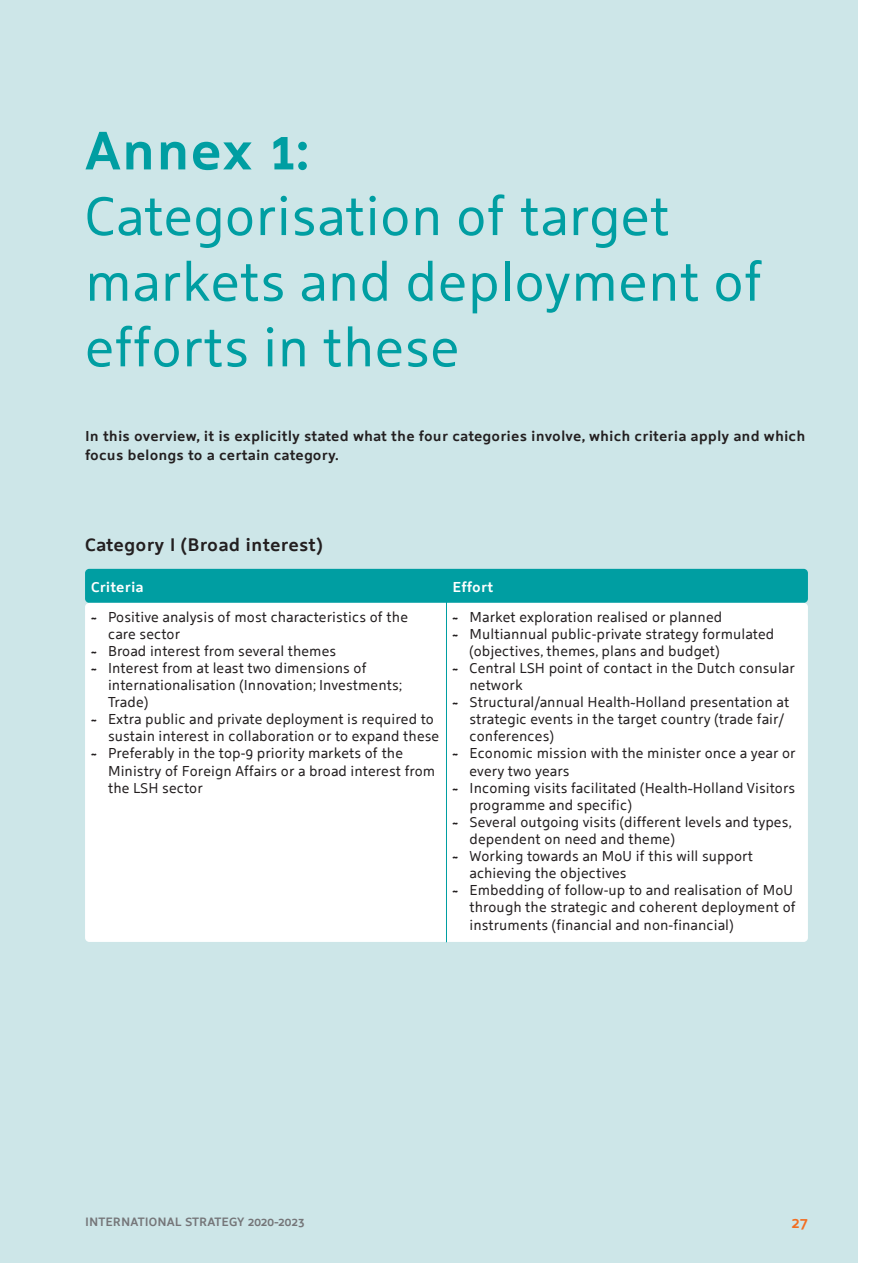
<style>
.page{position:relative;width:893px;height:1263px;background:#cde6e8}
.page>*{position:absolute;margin:0;border:0;box-sizing:border-box;transform-origin:0 0}
.titel{font:54px/65.7px "Holland Sans";color:#009ea2}
.titel-2{font:700 54px "Holland Sans";color:#009ea2}
.brood{font:700 18px "Holland Sans";color:#231f20}
.t1{font:700 15px "Holland Sans";color:#f36e21}
.brood-2{font:14.25px/17.1px "Holland Sans";color:#231f20}
.intro{font:700 14.25px/18.8px "Holland Sans";color:#231f20}
.brood-3{font:700 14.25px "Holland Sans";color:#fff}
.t2{font:700 12px "Holland Sans";color:#757679}
.s1{font-weight:700}
</style>
<div class="page">
<div style="left:85px;top:569px;width:723px;height:34px;background:#009ea2;border-radius:4px"></div>
<div style="left:85px;top:603px;width:723px;height:339px;background:#fff;border-radius:4px"></div>
<div style="left:859px;top:0;width:34px;height:1263px;background:#fff"></div>
<hr style="left:446px;top:601px;width:1px;height:341px;background:#009ea2">
<p class="titel-2" style="left:85px;top:106px;width:227px">Annex 1:</p>
<p class="titel" style="left:85px;top:178px;width:679px">Categorisation of target markets and deployment of efforts in these</p>
<p class="intro" style="left:85px;top:426px;width:722px">In this overview, it is explicitly stated what the four categories involve, which criteria apply and which focus belongs to a certain category.</p>
<p class="brood" style="left:85px;top:530px;width:239px">Category I (Broad interest)</p>
<p class="brood-3" style="left:91px;top:575px;width:54px">Criteria</p>
<p class="brood-3" style="left:452px;top:575px;width:42px">Effort</p>
<p class="brood-2" style="left:108px;top:607px;width:302px;text-indent:-17px"><span class="s1">~</span> Positive analysis of most characteristics of the care sector</p>
<p class="brood-2" style="left:91px;top:641px;width:247px"><span class="s1">~</span> Broad interest from several themes</p>
<p class="brood-2" style="left:108px;top:658px;width:296px;text-indent:-17px"><span class="s1">~</span> Interest from at least two dimensions of internationalisation (Innovation; Investments;<br>Trade)</p>
<p class="brood-2" style="left:108px;top:709px;width:333px;text-indent:-17px"><span class="s1">~</span> Extra public and private deployment is required to sustain interest in collaboration or to expand these</p>
<p class="brood-2" style="left:108px;top:744px;width:329px;text-indent:-17px"><span class="s1">~</span> Preferably in the top-9 priority markets of the<br>Ministry of Foreign Affairs or a broad interest from the LSH sector</p>
<p class="brood-2" style="left:452px;top:607px;width:271px"><span class="s1">~</span> Market exploration realised or planned</p>
<p class="brood-2" style="left:469px;top:624px;width:306px;text-indent:-17px"><span class="s1">~</span> Multiannual public-private strategy formulated (objectives, themes, plans and budget)</p>
<p class="brood-2" style="left:469px;top:658px;width:327px;text-indent:-17px"><span class="s1">~</span> Central LSH point of contact in the Dutch consular network</p>
<p class="brood-2" style="left:469px;top:692px;width:321px;text-indent:-17px"><span class="s1">~</span> Structural/annual Health~Holland presentation at strategic events in the target country (trade fair/ conferences)</p>
<p class="brood-2" style="left:469px;top:744px;width:328px;text-indent:-17px"><span class="s1">~</span> Economic mission with the minister once a year or every two years</p>
<p class="brood-2" style="left:469px;top:778px;width:327px;text-indent:-17px"><span class="s1">~</span> Incoming visits facilitated (Health~Holland Visitors programme and specific)</p>
<p class="brood-2" style="left:469px;top:812px;width:324px;text-indent:-17px"><span class="s1">~</span> Several outgoing visits (different levels and types, dependent on need and theme)</p>
<p class="brood-2" style="left:469px;top:846px;width:285px;text-indent:-17px"><span class="s1">~</span> Working towards an MoU if this will support achieving the objectives</p>
<p class="brood-2" style="left:469px;top:880px;width:328px;text-indent:-17px"><span class="s1">~</span> Embedding of follow-up to and realisation of MoU through the strategic and coherent deployment of instruments (financial and non-financial)</p>
<p class="t2" style="left:85px;top:1212px;width:221px">INTERNATIONAL STRATEGY 2020-2023</p>
<p class="t1" style="left:791px;top:1210px;width:18px">27</p>
</div>
